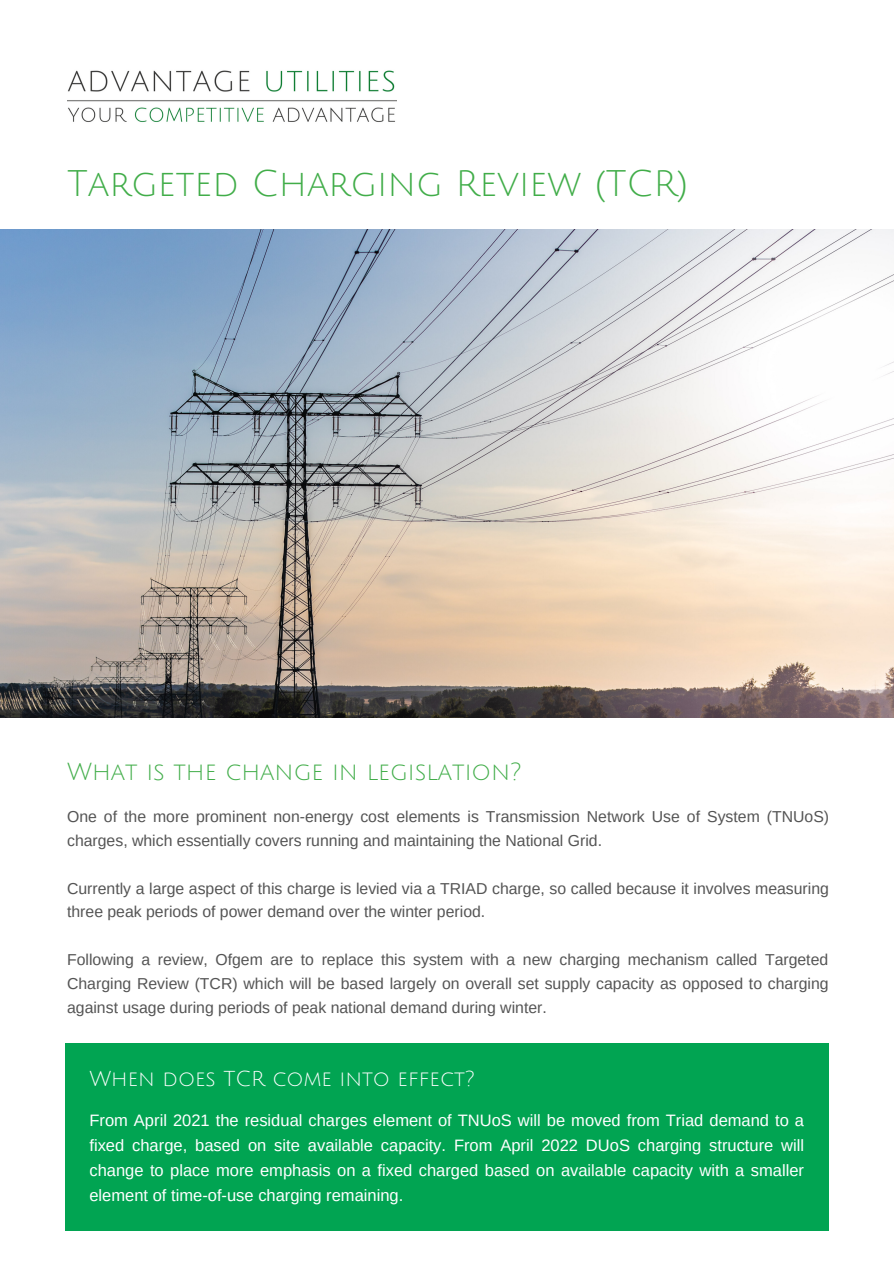
<style>
.page{position:relative;width:894px;height:1264px;background:#fff}
.page>*{position:absolute;margin:0;border:0;box-sizing:border-box;transform-origin:0 0}
.t1{font:36px "Julius Sans One";color:#41ad49}
.t2{font:24px "Julius Sans One";color:#41ad49}
.t3{font:21px "Julius Sans One";color:#fff}
.t4{font:16.5px/24.8px "Arimo";color:#fff;text-align:justify}
.t5{font:15.75px/23.9px "Arimo";color:#545454}
</style>
<div class="page">
<img style="left:67px;top:70px;width:329px;height:52px">
<img style="left:0;top:230px;width:893px;height:487px">
<div style="left:65px;top:1043px;width:763px;height:187px;background:#01a452"></div>
<h1 class="t1" style="left:67px;top:165px;width:623px">Targeted Charging Review (TCR)</h1>
<h2 class="t2" style="left:67px;top:759px;width:456px">What is the change in legislation?</h2>
<p class="t5" style="left:67px;top:804px;width:763px">One of the more prominent non-energy cost elements is Transmission Network Use of System (TNUoS) charges, which essentially covers running and maintaining the National Grid.</p>
<p class="t5" style="left:67px;top:876px;width:763px">Currently a large aspect of this charge is levied via a TRIAD charge, so called because it involves measuring three peak periods of power demand over the winter period.</p>
<p class="t5" style="left:67px;top:947px;width:762px;text-align:justify">Following a review, Ofgem are to replace this system with a new charging mechanism called Targeted Charging Review (TCR) which will be based largely on overall set supply capacity as opposed to charging against usage during periods of peak national demand during winter.</p>
<h3 class="t3" style="left:89px;top:1068px;width:387px">When does TCR come into effect?</h3>
<p class="t4" style="left:89px;top:1108px;width:716px">From April 2021 the residual charges element of TNUoS will be moved from Triad demand to a fixed charge, based on site available capacity. From April 2022 DUoS charging structure will change to place more emphasis on a fixed charged based on available capacity with a smaller element of time-of-use charging remaining.</p>
</div>
